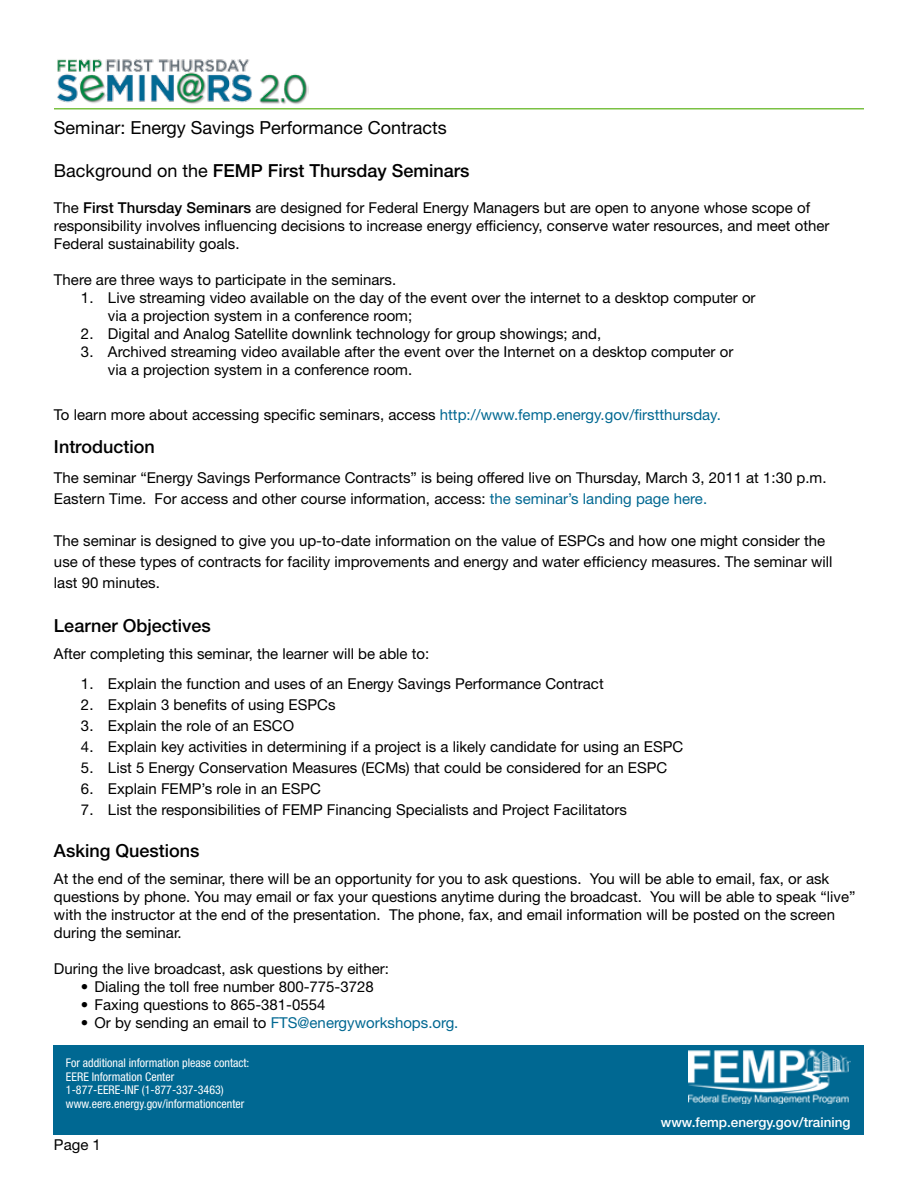
<style>
.page{position:relative;width:918px;height:1188px;background:#fff}
.page>*{position:absolute;margin:0;border:0;box-sizing:border-box;transform-origin:0 0}
.t1{font:500 18px "Helvetica Neue";color:#000}
.t2{font:18px "Helvetica Neue";color:#000}
.t3{font:15px/18px "Helvetica Neue";color:#000}
.t4{font:15px "Helvetica Neue";color:#006892}
.t5{font:500 13.5px "Helvetica Neue";color:#fff}
.t6{font:condensed 12px "Helvetica Neue";color:#fff}
.s1{font-weight:400}
.s2{font-weight:500}
.s3{color:#006892}
.s4{color:#000}
</style>
<div class="page">
<div style="left:54px;top:1045px;width:810px;height:90px;background:#006892"></div>
<img style="left:688px;top:1049px;width:162px;height:55px">
<img style="left:57px;top:59px;width:251px;height:45px">
<hr style="left:54px;top:108px;width:810px;height:2px;background:#7ac143">
<p class="t2" style="left:54px;top:116px;width:394px">Seminar: Energy Savings Performance Contracts</p>
<p class="t1" style="left:54px;top:160px;width:417px"><span class="s1">Background on the</span> FEMP First Thursday Seminars</p>
<p class="t3" style="left:54px;top:198px;width:777px">The <span class="s2">First Thursday Seminars</span> are designed for Federal Energy Managers but are open to anyone whose scope of responsibility involves influencing decisions to increase energy efficiency, conserve water resources, and meet other<br>Federal sustainability goals.</p>
<p class="t3" style="left:54px;top:270px;width:344px">There are three ways to participate in the seminars.</p>
<p class="t3" style="left:108px;top:288px;width:649px;text-indent:-27px">1. Live streaming video available on the day of the event over the internet to a desktop computer or via a projection system in a conference room;</p>
<p class="t3" style="left:81px;top:324px;width:522px">2. Digital and Analog Satellite downlink technology for group showings; and,</p>
<p class="t3" style="left:108px;top:342px;width:627px;text-indent:-27px">3. Archived streaming video available after the event over the Internet on a desktop computer or via a projection system in a conference room.</p>
<p class="t3" style="left:54px;top:405px;width:668px">To learn more about accessing specific seminars, access <span class="s3">http://www.femp.energy.gov/firstthursday.</span></p>
<p class="t1" style="left:54px;top:436px;width:102px">Introduction</p>
<p class="t3" style="left:54px;top:467px;width:774px;line-height:21px">The seminar “Energy Savings Performance Contracts” is being offered live on Thursday, March 3, 2011 at 1:30 p.m.<br>Eastern Time. For access and other course information, access: <span class="s3">the seminar’s landing page here.</span></p>
<p class="t3" style="left:54px;top:530px;width:780px;line-height:21px">The seminar is designed to give you up-to-date information on the value of ESPCs and how one might consider the use of these types of contracts for facility improvements and energy and water efficiency measures. The seminar will last 90 minutes.</p>
<p class="t1" style="left:54px;top:614px;width:158px">Learner Objectives</p>
<p class="t3" style="left:54px;top:644px;width:377px">After completing this seminar, the learner will be able to:</p>
<p class="t3" style="left:81px;top:674px;width:524px">1. Explain the function and uses of an Energy Savings Performance Contract</p>
<p class="t3" style="left:81px;top:695px;width:256px">2. Explain 3 benefits of using ESPCs</p>
<p class="t3" style="left:81px;top:716px;width:215px">3. Explain the role of an ESCO</p>
<p class="t3" style="left:81px;top:737px;width:604px">4. Explain key activities in determining if a project is a likely candidate for using an ESPC</p>
<p class="t3" style="left:81px;top:758px;width:588px">5. List 5 Energy Conservation Measures (ECMs) that could be considered for an ESPC</p>
<p class="t3" style="left:81px;top:779px;width:242px">6. Explain FEMP’s role in an ESPC</p>
<p class="t3" style="left:81px;top:800px;width:547px">7. List the responsibilities of FEMP Financing Specialists and Project Facilitators</p>
<p class="t1" style="left:54px;top:840px;width:147px">Asking Questions</p>
<p class="t3" style="left:54px;top:870px;width:803px">At the end of the seminar, there will be an opportunity for you to ask questions. You will be able to email, fax, or ask questions by phone. You may email or fax your questions anytime during the broadcast. You will be able to speak “live” with the instructor at the end of the presentation. The phone, fax, and email information will be posted on the screen during the seminar.</p>
<p class="t3" style="left:54px;top:960px;width:337px">During the live broadcast, ask questions by either:</p>
<p class="t3" style="left:81px;top:978px;width:294px">• Dialing the toll free number 800-775-3728</p>
<p class="t3" style="left:81px;top:996px;width:246px">• Faxing questions to 865-381-0554</p>
<p class="t4" style="left:81px;top:1014px;width:379px"><span class="s4">• Or by sending an email to</span> FTS@energyworkshops.org.</p>
<p class="t6" style="left:66px;top:1056px;width:185px">For additional information please contact:</p>
<p class="t6" style="left:66px;top:1070px;width:110px">EERE Information Center</p>
<p class="t6" style="left:66px;top:1083px;width:159px">1-877-EERE-INF (1-877-337-3463)</p>
<p class="t6" style="left:66px;top:1097px;width:180px">www.eere.energy.gov/informationcenter</p>
<p class="t3" style="left:54px;top:1135px;width:48px">Page 1</p>
<p class="t5" style="left:661px;top:1114px;width:191px">www.femp.energy.gov/training</p>
</div>
